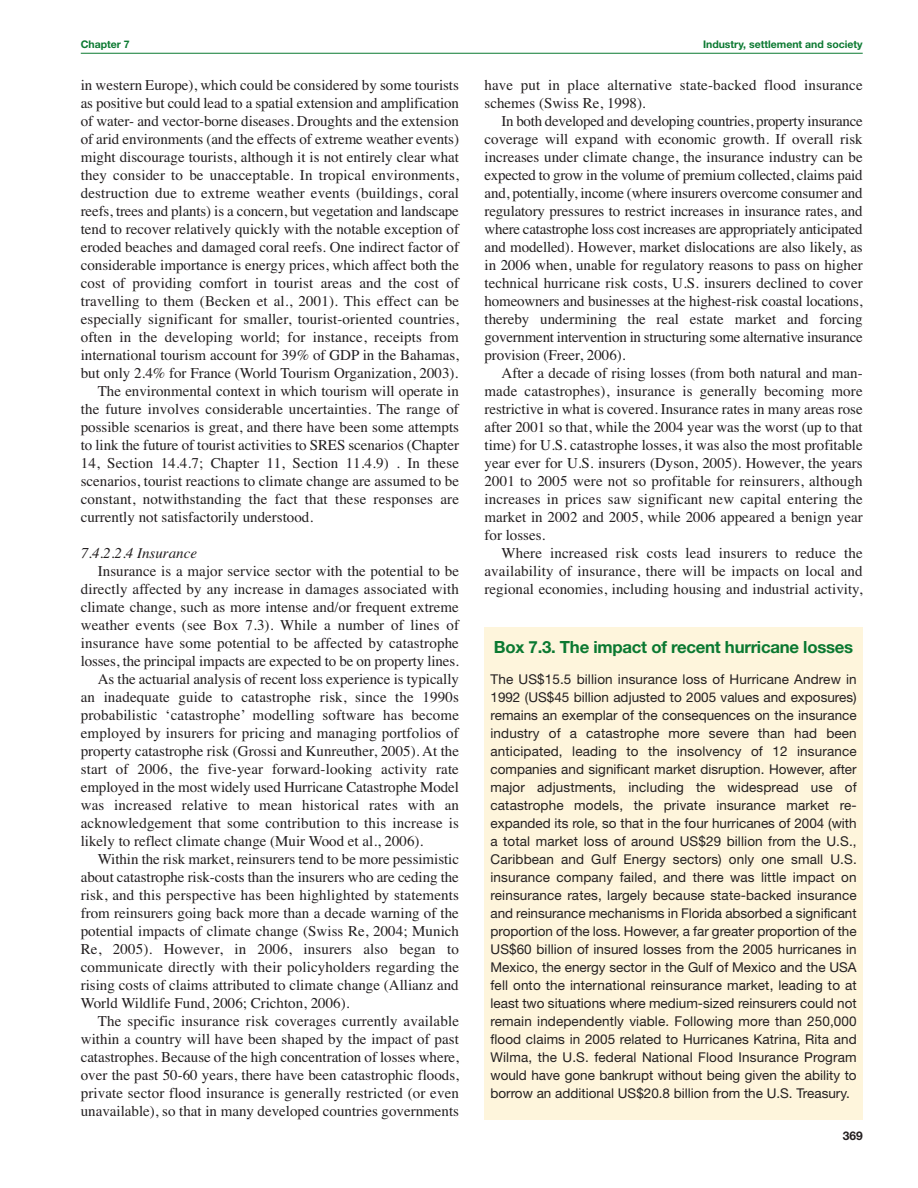
<style>
.page{position:relative;width:918px;height:1188px;background:#fff}
.page>*{position:absolute;margin:0;border:0;box-sizing:border-box;transform-origin:0 0}
.t1{font:700 16.8px "Helvetica Neue";letter-spacing:-.015em;color:#0b7931}
.t2{font:15px/18px "Times";color:#231f20;text-align:justify}
.t3{font:italic 15px "Times";color:#231f20}
.t4{font:13.5px/18px "Helvetica Neue";color:#231f20;text-align:justify}
.t5{font:700 12px "Helvetica Neue";color:#231f20}
.t6{font:700 10.5px "Helvetica Neue";color:#0b7931}
</style>
<div class="page">
<hr style="left:81px;top:53px;width:782px;height:1px;background:#0b7931">
<div style="left:485px;top:628px;width:378px;height:492px;background:#fef5dc"></div>
<p class="t6" style="left:81px;top:40px;width:50px">Chapter 7</p>
<p class="t6" style="left:703px;top:40px;width:161px">Industry, settlement and society</p>
<p class="t2" style="left:81px;top:76px;width:380px">in western Europe), which could be considered by some tourists</p>
<p class="t2" style="left:81px;top:94px;width:380px">as positive but could lead to a spatial extension and amplification</p>
<p class="t2" style="left:81px;top:112px;width:380px">of water- and vector-borne diseases. Droughts and the extension</p>
<p class="t2" style="left:81px;top:130px;width:380px">of arid environments (and the effects of extreme weather events)</p>
<p class="t2" style="left:81px;top:148px;width:380px">might discourage tourists, although it is not entirely clear what</p>
<p class="t2" style="left:81px;top:166px;width:380px">they consider to be unacceptable. In tropical environments,</p>
<p class="t2" style="left:81px;top:184px;width:380px">destruction due to extreme weather events (buildings, coral</p>
<p class="t2" style="left:81px;top:202px;width:380px">reefs, trees and plants) is a concern, but vegetation and landscape</p>
<p class="t2" style="left:81px;top:220px;width:380px">tend to recover relatively quickly with the notable exception of</p>
<p class="t2" style="left:81px;top:238px;width:380px">eroded beaches and damaged coral reefs. One indirect factor of</p>
<p class="t2" style="left:81px;top:256px;width:380px">considerable importance is energy prices, which affect both the</p>
<p class="t2" style="left:81px;top:274px;width:380px">cost of providing comfort in tourist areas and the cost of</p>
<p class="t2" style="left:81px;top:292px;width:380px">travelling to them (Becken et al., 2001). This effect can be</p>
<p class="t2" style="left:81px;top:310px;width:380px">especially significant for smaller, tourist-oriented countries,</p>
<p class="t2" style="left:81px;top:328px;width:380px">often in the developing world; for instance, receipts from</p>
<p class="t2" style="left:81px;top:346px;width:380px">international tourism account for 39% of GDP in the Bahamas,</p>
<p class="t2" style="left:81px;top:364px;width:379px">but only 2.4% for France (World Tourism Organization, 2003).</p>
<p class="t2" style="left:98px;top:382px;width:363px">The environmental context in which tourism will operate in</p>
<p class="t2" style="left:81px;top:400px;width:380px">the future involves considerable uncertainties. The range of</p>
<p class="t2" style="left:81px;top:418px;width:380px">possible scenarios is great, and there have been some attempts</p>
<p class="t2" style="left:81px;top:436px;width:380px">to link the future of tourist activities to SRES scenarios (Chapter</p>
<p class="t2" style="left:81px;top:454px;width:380px">14, Section 14.4.7; Chapter 11, Section 11.4.9) . In these</p>
<p class="t2" style="left:81px;top:472px;width:380px">scenarios, tourist reactions to climate change are assumed to be</p>
<p class="t2" style="left:81px;top:490px;width:380px">constant, notwithstanding the fact that these responses are</p>
<p class="t2" style="left:81px;top:508px;width:234px">currently not satisfactorily understood.</p>
<p class="t3" style="left:81px;top:544px;width:118px">7.4.2.2.4 Insurance</p>
<p class="t2" style="left:98px;top:562px;width:363px">Insurance is a major service sector with the potential to be</p>
<p class="t2" style="left:81px;top:580px;width:380px">directly affected by any increase in damages associated with</p>
<p class="t2" style="left:81px;top:598px;width:380px">climate change, such as more intense and/or frequent extreme</p>
<p class="t2" style="left:81px;top:616px;width:380px">weather events (see Box 7.3). While a number of lines of</p>
<p class="t2" style="left:81px;top:634px;width:380px">insurance have some potential to be affected by catastrophe</p>
<p class="t2" style="left:81px;top:652px;width:380px">losses, the principal impacts are expected to be on property lines.</p>
<p class="t2" style="left:98px;top:670px;width:363px">As the actuarial analysis of recent loss experience is typically</p>
<p class="t2" style="left:81px;top:688px;width:380px">an inadequate guide to catastrophe risk, since the 1990s</p>
<p class="t2" style="left:81px;top:706px;width:380px">probabilistic ‘catastrophe’ modelling software has become</p>
<p class="t2" style="left:81px;top:724px;width:380px">employed by insurers for pricing and managing portfolios of</p>
<p class="t2" style="left:81px;top:742px;width:380px">property catastrophe risk (Grossi and Kunreuther, 2005). At the</p>
<p class="t2" style="left:81px;top:760px;width:380px">start of 2006, the five-year forward-looking activity rate</p>
<p class="t2" style="left:81px;top:778px;width:380px">employed in the most widely used Hurricane Catastrophe Model</p>
<p class="t2" style="left:81px;top:796px;width:380px">was increased relative to mean historical rates with an</p>
<p class="t2" style="left:81px;top:814px;width:380px">acknowledgement that some contribution to this increase is</p>
<p class="t2" style="left:81px;top:832px;width:344px">likely to reflect climate change (Muir Wood et al., 2006).</p>
<p class="t2" style="left:98px;top:850px;width:363px">Within the risk market, reinsurers tend to be more pessimistic</p>
<p class="t2" style="left:81px;top:868px;width:380px">about catastrophe risk-costs than the insurers who are ceding the</p>
<p class="t2" style="left:81px;top:886px;width:380px">risk, and this perspective has been highlighted by statements</p>
<p class="t2" style="left:81px;top:904px;width:380px">from reinsurers going back more than a decade warning of the</p>
<p class="t2" style="left:81px;top:922px;width:380px">potential impacts of climate change (Swiss Re, 2004; Munich</p>
<p class="t2" style="left:81px;top:940px;width:380px">Re, 2005). However, in 2006, insurers also began to</p>
<p class="t2" style="left:81px;top:958px;width:380px">communicate directly with their policyholders regarding the</p>
<p class="t2" style="left:81px;top:976px;width:379px">rising costs of claims attributed to climate change (Allianz and</p>
<p class="t2" style="left:81px;top:994px;width:270px">World Wildlife Fund, 2006; Crichton, 2006).</p>
<p class="t2" style="left:98px;top:1012px;width:363px">The specific insurance risk coverages currently available</p>
<p class="t2" style="left:81px;top:1030px;width:380px">within a country will have been shaped by the impact of past</p>
<p class="t2" style="left:81px;top:1048px;width:380px">catastrophes. Because of the high concentration of losses where,</p>
<p class="t2" style="left:81px;top:1066px;width:380px">over the past 50-60 years, there have been catastrophic floods,</p>
<p class="t2" style="left:81px;top:1084px;width:380px">private sector flood insurance is generally restricted (or even</p>
<p class="t2" style="left:81px;top:1102px;width:380px">unavailable), so that in many developed countries governments</p>
<p class="t2" style="left:485px;top:76px;width:380px">have put in place alternative state-backed flood insurance schemes (Swiss Re, 1998).</p>
<p class="t2" style="left:485px;top:112px;width:380px;text-indent:17px">In both developed and developing countries, property insurance coverage will expand with economic growth. If overall risk increases under climate change, the insurance industry can be expected to grow in the volume of premium collected, claims paid and, potentially, income (where insurers overcome consumer and regulatory pressures to restrict increases in insurance rates, and where catastrophe loss cost increases are appropriately anticipated and modelled). However, market dislocations are also likely, as in 2006 when, unable for regulatory reasons to pass on higher technical hurricane risk costs, U.S. insurers declined to cover homeowners and businesses at the highest-risk coastal locations, thereby undermining the real estate market and forcing government intervention in structuring some alternative insurance provision (Freer, 2006).</p>
<p class="t2" style="left:485px;top:364px;width:380px;text-indent:17px">After a decade of rising losses (from both natural and man&shy;made catastrophes), insurance is generally becoming more restrictive in what is covered. Insurance rates in many areas rose after 2001 so that, while the 2004 year was the worst (up to that time) for U.S. catastrophe losses, it was also the most profitable year ever for U.S. insurers (Dyson, 2005). However, the years 2001 to 2005 were not so profitable for reinsurers, although increases in prices saw significant new capital entering the market in 2002 and 2005, while 2006 appeared a benign year for losses.</p>
<p class="t2" style="left:485px;top:544px;width:380px;text-indent:17px">Where increased risk costs lead insurers to reduce the availability of insurance, there will be impacts on local and regional economies, including housing and industrial activity,</p>
<p class="t1" style="left:494px;top:641px;width:361px">Box 7.3. The impact of recent hurricane losses</p>
<p class="t4" style="left:491px;top:672px;width:368px">The US$15.5 billion insurance loss of Hurricane Andrew in 1992 (US$45 billion adjusted to 2005 values and exposures) remains an exemplar of the consequences on the insurance industry of a catastrophe more severe than had been anticipated, leading to the insolvency of 12 insurance companies and significant market disruption. However, after major adjustments, including the widespread use of catastrophe models, the private insurance market re&shy;expanded its role, so that in the four hurricanes of 2004 (with a total market loss of around US$29 billion from the U.S., Caribbean and Gulf Energy sectors) only one small U.S. insurance company failed, and there was little impact on reinsurance rates, largely because state-backed insurance and reinsurance mechanisms in Florida absorbed a significant proportion of the loss. However, a far greater proportion of the US$60 billion of insured losses from the 2005 hurricanes in Mexico, the energy sector in the Gulf of Mexico and the USA fell onto the international reinsurance market, leading to at least two situations where medium-sized reinsurers could not remain independently viable. Following more than 250,000 flood claims in 2005 related to Hurricanes Katrina, Rita and Wilma, the U.S. federal National Flood Insurance Program would have gone bankrupt without being given the ability to borrow an additional US$20.8 billion from the U.S. Treasury.</p>
<p class="t5" style="left:843px;top:1131px;width:21px">369</p>
</div>
